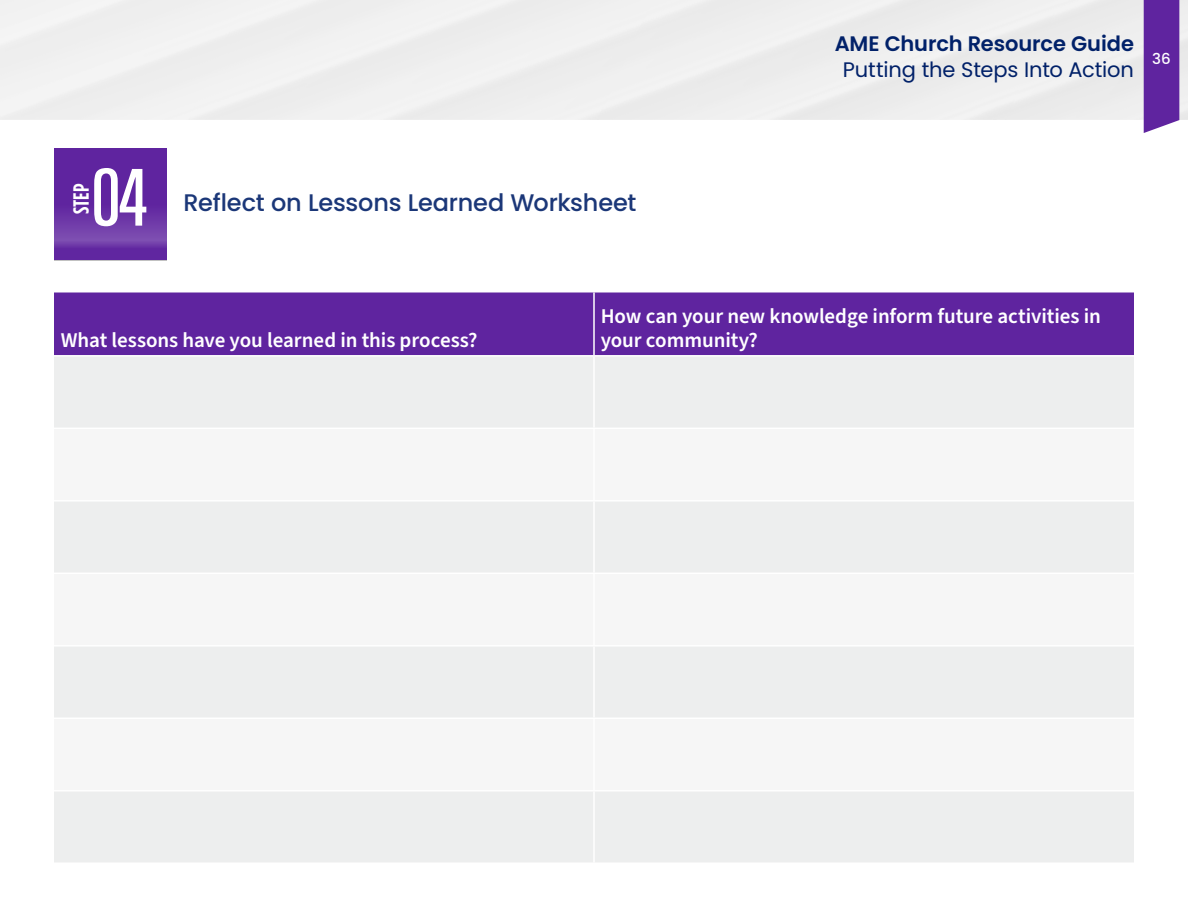
<style>
.page{position:relative;width:1188px;height:918px;background:#fff}
.page>*{position:absolute;margin:0;border:0;box-sizing:border-box;transform-origin:0 0}
.Heading_2{font:500 24px "Poppins";letter-spacing:-.01em;color:#1b3778}
.t1{font:700 21.15px "Gotham Cond S Sm";color:#fff}
.Table_Heading{font:600 21px/24px "Source Sans Pro";letter-spacing:-.005em;color:#fff}
.t2{font:21px "Poppins";letter-spacing:-.005em;color:#012169}
.t3{font:600 21px "Poppins";letter-spacing:-.005em;color:#012169}
.t4{font:500 15px "Poppins";color:#fff}
</style>
<div class="page">
<div style="left:54px;top:292px;width:1080px;height:63px;background:#5f249f"></div>
<div style="left:54px;top:357px;width:1080px;height:505px;background:#edeeee"></div>
<svg style="left:54px;top:429px;width:1080px;height:361px;fill:#f6f6f6"></svg>
<hr style="left:54px;top:428px;width:540px;height:1px;background:#fff">
<hr style="left:594px;top:428px;width:540px;height:1px;background:#fff">
<hr style="left:54px;top:500px;width:540px;height:2px;background:#fff">
<hr style="left:594px;top:500px;width:540px;height:2px;background:#fff">
<hr style="left:54px;top:573px;width:540px;height:1px;background:#fff">
<hr style="left:594px;top:573px;width:540px;height:1px;background:#fff">
<hr style="left:54px;top:645px;width:540px;height:2px;background:#fff">
<hr style="left:594px;top:645px;width:540px;height:2px;background:#fff">
<hr style="left:54px;top:718px;width:540px;height:1px;background:#fff">
<hr style="left:594px;top:718px;width:540px;height:1px;background:#fff">
<hr style="left:54px;top:790px;width:540px;height:2px;background:#fff">
<hr style="left:594px;top:790px;width:540px;height:2px;background:#fff">
<hr style="left:593px;top:292px;width:2px;height:63px;background:#fff">
<hr style="left:593px;top:357px;width:2px;height:71px;background:#fff">
<hr style="left:593px;top:429px;width:2px;height:71px;background:#fff">
<hr style="left:593px;top:502px;width:2px;height:71px;background:#fff">
<hr style="left:593px;top:574px;width:2px;height:71px;background:#fff">
<hr style="left:593px;top:647px;width:2px;height:71px;background:#fff">
<hr style="left:593px;top:719px;width:2px;height:71px;background:#fff">
<hr style="left:593px;top:792px;width:2px;height:70px;background:#fff">
<svg style="left:54px;top:148px;width:113px;height:112px;background:#662ea3"></svg>
<svg style="left:94px;top:168px;width:52px;height:58px"></svg>
<div style="left:1005px;top:0;width:183px;height:120px;background:#ededed"></div>
<div style="left:189px;top:0;width:408px;height:120px;background:#f0f0f0"></div>
<div style="left:597px;top:0;width:400px;height:120px;background:#eee"></div>
<div style="left:0;top:44px;width:148px;height:76px;background:#f0f0f0"></div>
<div style="left:1144px;top:0;width:35px;height:133px;background:#5f249f"></div>
<p class="t3" style="left:835px;top:32px;width:301px">AME Church Resource Guide</p>
<p class="t2" style="left:843px;top:57px;width:293px">Putting the Steps Into Action</p>
<p class="t4" style="left:1152px;top:50px;width:20px">36</p>
<p class="t1" style="left:68px;top:214px;width:32px;rotate:-90deg">STEP</p>
<p class="Heading_2" style="left:184px;top:189px;width:454px">Reflect on Lessons Learned Worksheet</p>
<p class="Table_Heading" style="left:61px;top:329px;width:418px">What lessons have you learned in this process?</p>
<p class="Table_Heading" style="left:601px;top:305px;width:502px">How can your new knowledge inform future activities in your community?</p>
</div>
